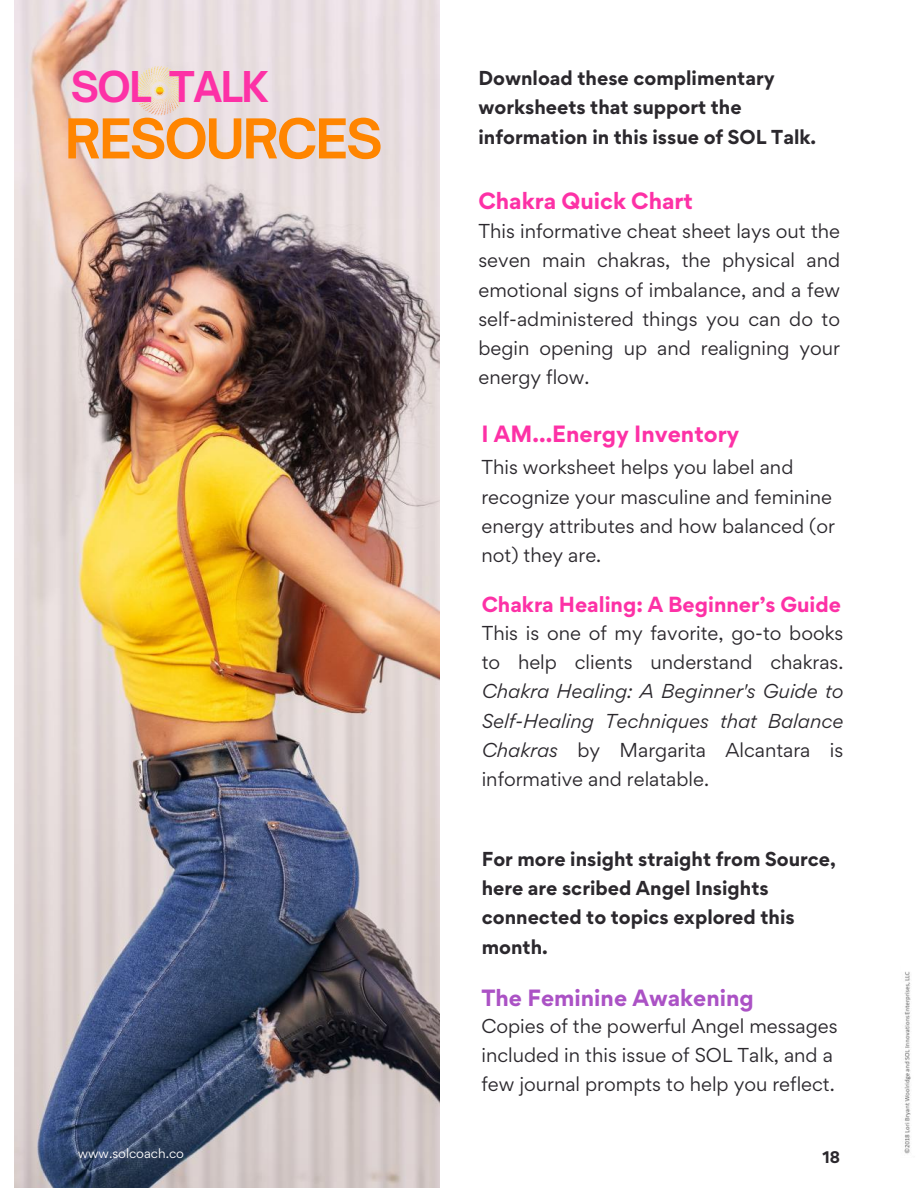
<style>
.page{position:relative;width:918px;height:1188px;background:#fff}
.page>*{position:absolute;margin:0;border:0;box-sizing:border-box;transform-origin:0 0}
.t1{font:700 52.5px "Open Sauce One";letter-spacing:-.035em;color:#ff8500}
.t2{font:700 40.65px "Open Sauce One";letter-spacing:-.035em;color:#fd31a6}
.t3{font:700 21px "Gordita";color:#fd31a6}
.t4{font:700 21px "Gordita";color:#ab52c5}
.t5{font:700 19.5px "Gordita";color:#fd31a6}
.t6{font:18px/29.2px "Gordita";color:#2b282d}
.t7{font:700 18px/29.2px "Gordita";color:#2b282d}
.t8{font:italic 18px/29.2px "Gordita";color:#2b282d;text-align:justify}
.t9{font:700 15px "Gordita";color:#2b282d}
.t10{font:12px "Gordita";color:#fff}
.s1{font-style:normal}
</style>
<div class="page">
<img style="left:14px;top:0;width:426px;height:1188px">
<img style="left:132px;top:65px;width:54px;height:56px">
<img style="left:904px;top:971px;width:7px;height:183px">
<h2 class="t2" style="left:71px;top:61px;width:200px">SOL TALK</h2>
<h1 class="t1" style="left:65px;top:106px;width:319px">RESOURCES</h1>
<p class="t7" style="left:478px;top:63px;width:339px">Download these complimentary worksheets that support the information in this issue of SOL Talk.</p>
<p class="t3" style="left:478px;top:186px;width:216px">Chakra Quick Chart</p>
<p class="t6" style="left:478px;top:216px;width:363px;text-align:justify">This informative cheat sheet lays out the seven main chakras, the physical and emotional signs of imbalance, and a few self-administered things you can do to begin opening up and realigning your energy flow.</p>
<p class="t3" style="left:481px;top:420px;width:259px">I AM...Energy Inventory</p>
<p class="t6" style="left:481px;top:453px;width:355px">This worksheet helps you label and recognize your masculine and feminine energy attributes and how balanced (or not) they are.</p>
<p class="t5" style="left:482px;top:591px;width:361px">Chakra Healing: A Beginner’s Guide</p>
<p class="t6" style="left:482px;top:618px;width:363px">This is one of my favorite, go-to books to help clients understand chakras.</p>
<p class="t8" style="left:482px;top:676px;width:363px">Chakra Healing: A Beginner's Guide to Self-Healing Techniques that Balance Chakras <span class="s1">by Margarita Alcantara is informative and relatable.</span></p>
<p class="t7" style="left:482px;top:844px;width:356px">For more insight straight from Source, here are scribed Angel Insights connected to topics explored this month.</p>
<p class="t4" style="left:481px;top:984px;width:274px">The Feminine Awakening</p>
<p class="t6" style="left:481px;top:1011px;width:358px">Copies of the powerful Angel messages included in this issue of SOL Talk, and a few journal prompts to help you reflect.</p>
<p class="t10" style="left:78px;top:1146px;width:108px">www.solcoach.co</p>
<p class="t9" style="left:822px;top:1147px;width:19px">18</p>
</div>
